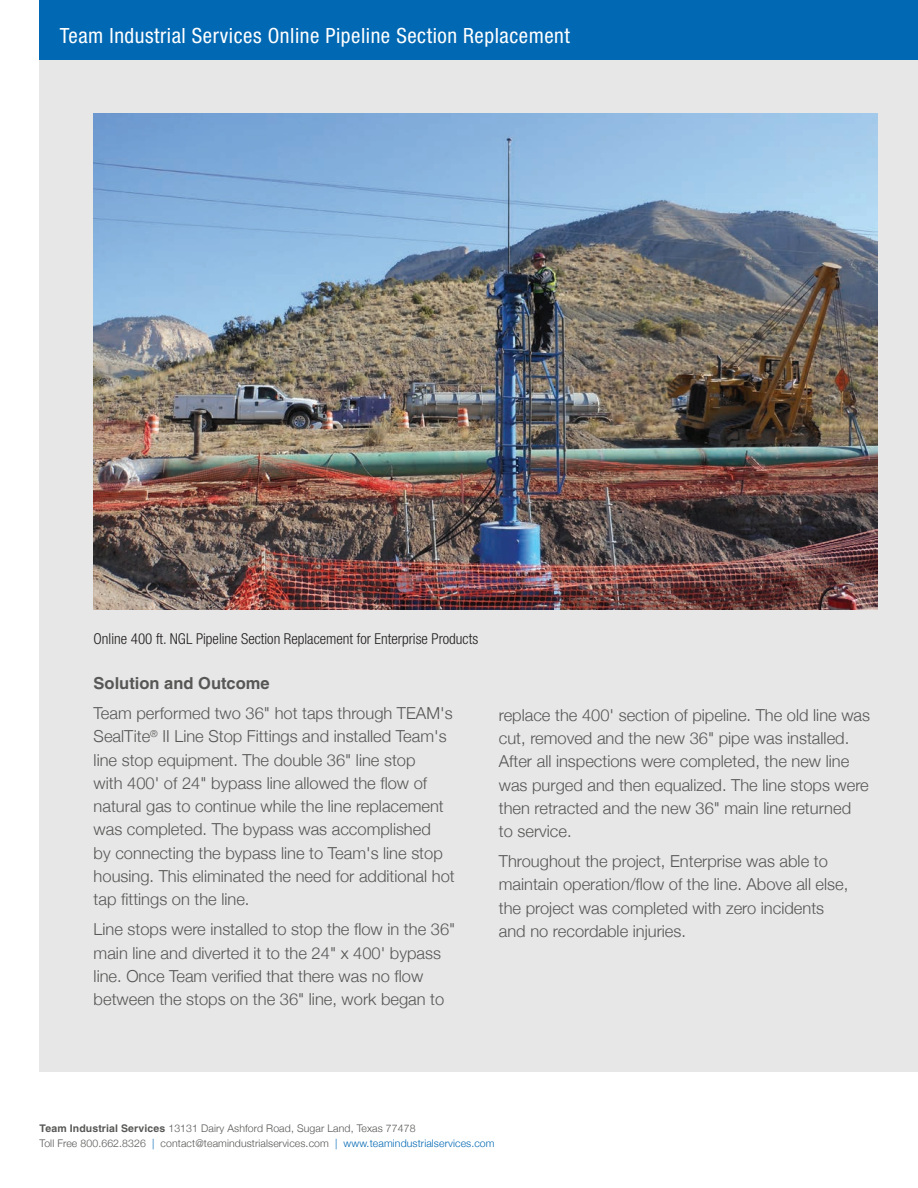
<style>
.page{position:relative;width:918px;height:1188px;background:#fff}
.page>*{position:absolute;margin:0;border:0;box-sizing:border-box;transform-origin:0 0}
.t1{font:condensed 21px "Helvetica Neue";letter-spacing:.025em;color:#fff}
.t2{font:300 16.5px/23.2px "Helvetica Neue";color:#575756}
.t3{font:700 16.5px "Helvetica";color:#575756}
.t4{font:300 condensed 15px "Helvetica Neue";color:#231f20}
.t5{font:300 10.5px/15px "Helvetica Neue";letter-spacing:.01em;color:#575756}
.s1{font-family:"Helvetica";font-weight:700}
.s2{color:#0168b3}
</style>
<div class="page">
<div style="left:39px;top:25px;width:878px;height:1047px;background:#e6e7e6"></div>
<div style="left:40px;top:0;width:877px;height:60px;background:#0168b3"></div>
<img style="left:94px;top:114px;width:783px;height:496px">
<p class="t1" style="left:60px;top:23px;width:511px">Team Industrial Services Online Pipeline Section Replacement</p>
<p class="t4" style="left:94px;top:630px;width:386px">Online 400 ft. NGL Pipeline Section Replacement for Enterprise Products</p>
<p class="t3" style="left:94px;top:673px;width:178px">Solution and Outcome</p>
<p class="t2" style="left:94px;top:701px;width:362px">Team performed two 36" hot taps through TEAM's SealTite<sup>®</sup> II Line Stop Fittings and installed Team's line stop equipment. The double 36" line stop<br>with 400' of 24" bypass line allowed the flow of natural gas to continue while the line replacement was completed. The bypass was accomplished<br>by connecting the bypass line to Team's line stop housing. This eliminated the need for additional hot tap fittings on the line.</p>
<p class="t2" style="left:94px;top:917px;width:363px">Line stops were installed to stop the flow in the 36" main line and diverted it to the 24" x 400' bypass line. Once Team verified that there was no flow between the stops on the 36" line, work began to</p>
<p class="t2" style="left:499px;top:703px;width:373px">replace the 400' section of pipeline. The old line was cut, removed and the new 36" pipe was installed.<br>After all inspections were completed, the new line was purged and then equalized. The line stops were then retracted and the new 36" main line returned<br>to service.</p>
<p class="t2" style="left:499px;top:849px;width:351px">Throughout the project, Enterprise was able to maintain operation/flow of the line. Above all else, the project was completed with zero incidents and no recordable injuries.</p>
<p class="t5" style="left:40px;top:1120px;width:456px"><span class="s1">Team Industrial Services</span> 13131 Dairy Ashford Road, Sugar Land, Texas 77478<br>Toll Free 800.662.8326 <span class="s2">|</span> contact@teamindustrialservices.com <span class="s2">| www.teamindustrialservices.com</span></p>
</div>
